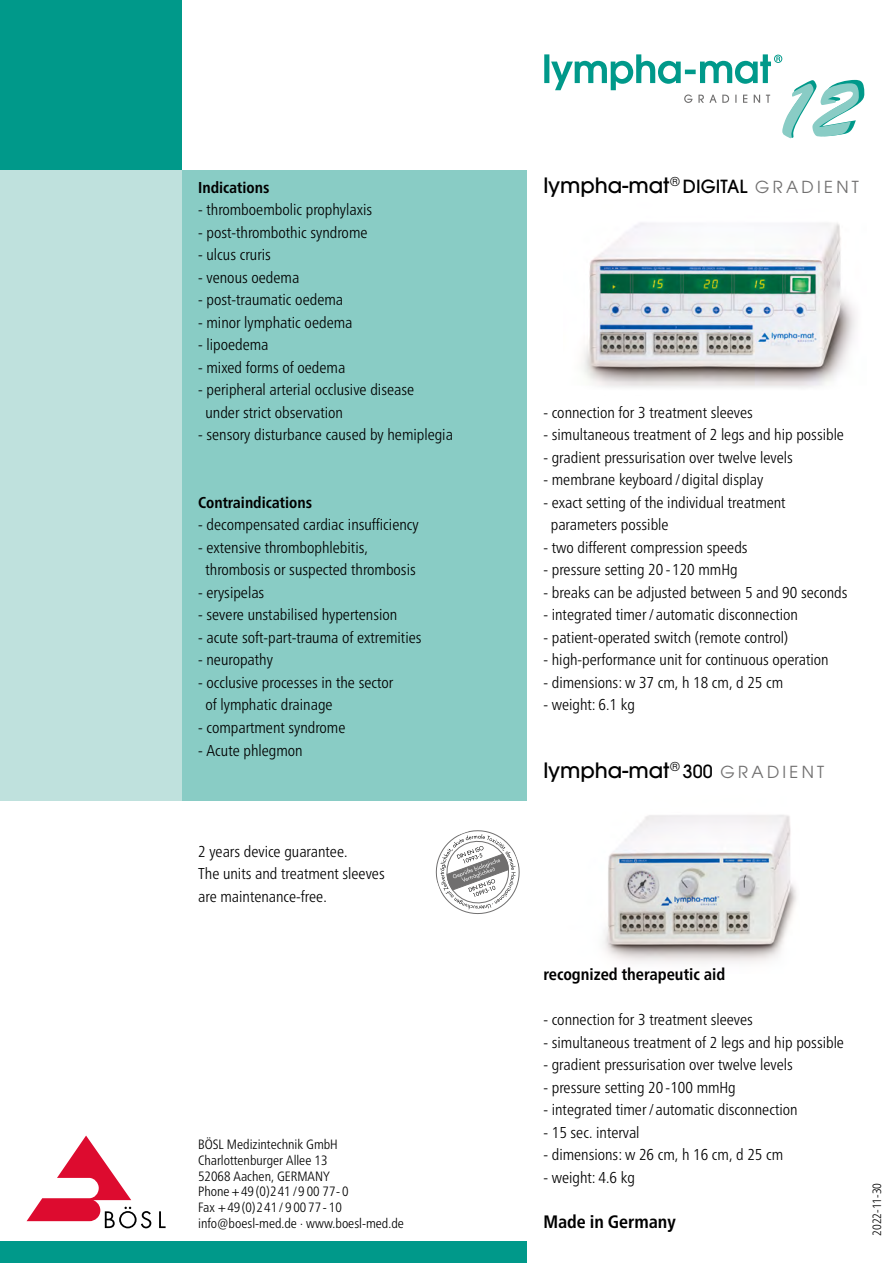
<style>
.page{position:relative;width:893px;height:1263px;background:#fff}
.page>*{position:absolute;margin:0;border:0;box-sizing:border-box;transform-origin:0 0}
.t1{font:500 21px "ITC Avant Garde Pro";color:#000}
.t2{font:700 condensed 18px "Frutiger Neue LT Pro";color:#000}
.t3{font:700 condensed 16.5px "Frutiger Neue LT Pro";color:#000}
.t4{font:300 condensed 15.75px/22.5px "Frutiger Neue LT Pro";color:#000}
.t5{font:700 condensed 15.75px "Frutiger Neue LT Pro";color:#000}
.t6{font:300 condensed 13.5px/15.8px "Frutiger Neue LT Pro";color:#000}
.t7{font:300 condensed 12px "Frutiger Neue LT Pro";color:#000}
.s1{font-size:18px}
.s2{font-weight:400;font-size:16.5px;color:#706f6f}
</style>
<div class="page">
<img style="left:582px;top:222px;width:274px;height:166px">
<img style="left:603px;top:815px;width:194px;height:148px">
<div style="left:0;top:0;width:181px;height:170px;background:#00998a"></div>
<div style="left:181px;top:170px;width:345px;height:630px;background:#89ccc5"></div>
<div style="left:0;top:170px;width:181px;height:630px;background:#bfe1dd"></div>
<div style="left:0;top:1242px;width:527px;height:21px;background:#00998a"></div>
<svg style="left:159px;top:1211px;width:7px;height:17px"></svg>
<svg style="left:27px;top:1135px;width:124px;height:93px"></svg>
<svg style="left:544px;top:54px;width:320px;height:84px"></svg>
<svg style="left:435px;top:830px;width:85px;height:84px"></svg>
<p class="t5" style="left:198px;top:178px;width:73px">Indications</p>
<p class="t4" style="left:198px;top:198px;width:176px">- thromboembolic prophylaxis</p>
<p class="t4" style="left:198px;top:221px;width:171px">- post-thrombothic syndrome</p>
<p class="t4" style="left:198px;top:243px;width:74px">- ulcus cruris</p>
<p class="t4" style="left:198px;top:266px;width:103px">- venous oedema</p>
<p class="t4" style="left:198px;top:288px;width:146px">- post-traumatic oedema</p>
<p class="t4" style="left:198px;top:311px;width:156px">- minor lymphatic oedema</p>
<p class="t4" style="left:198px;top:333px;width:72px">- lipoedema</p>
<p class="t4" style="left:198px;top:356px;width:149px">- mixed forms of oedema</p>
<p class="t4" style="left:206px;top:378px;width:210px;text-indent:-7px">- peripheral arterial occlusive disease under strict observation</p>
<p class="t4" style="left:198px;top:424px;width:256px">- sensory disturbance caused by hemiplegia</p>
<p class="t5" style="left:198px;top:493px;width:115px">Contraindications</p>
<p class="t4" style="left:198px;top:514px;width:222px">- decompensated cardiac insufficiency</p>
<p class="t4" style="left:206px;top:536px;width:212px;text-indent:-7px">- extensive thrombophlebitis, thrombosis or suspected thrombosis</p>
<p class="t4" style="left:198px;top:581px;width:68px">- erysipelas</p>
<p class="t4" style="left:198px;top:604px;width:201px">- severe unstabilised hypertension</p>
<p class="t4" style="left:198px;top:626px;width:225px">- acute soft-part-trauma of extremities</p>
<p class="t4" style="left:198px;top:649px;width:76px">- neuropathy</p>
<p class="t4" style="left:206px;top:671px;width:189px;text-indent:-7px">- occlusive processes in the sector of lymphatic drainage</p>
<p class="t4" style="left:198px;top:716px;width:149px">- compartment syndrome</p>
<p class="t4" style="left:198px;top:739px;width:106px">- Acute phlegmon</p>
<p class="t4" style="left:198px;top:840px;width:188px">2 years device guarantee.<br>The units and treatment sleeves are maintenance-free.</p>
<p class="t6" style="left:198px;top:1136px;width:207px">BÖSL Medizintechnik GmbH<br>Charlottenburger Allee 13<br>52068 Aachen, GERMANY<br>Phone +49(0)241/900 77- 0<br>Fax +49(0)241/90077-10 info@boesl-med.de · www.boesl-med.de</p>
<h1 class="t1" style="left:543px;top:172px;width:317px">lympha-mat <sup>®</sup> <span class="s1">DIGITAL</span> <span class="s2">G R A D I E N T</span></h1>
<p class="t4" style="left:543px;top:401px;width:211px">- connection for 3 treatment sleeves</p>
<p class="t4" style="left:543px;top:423px;width:302px">- simultaneous treatment of 2 legs and hip possible</p>
<p class="t4" style="left:543px;top:446px;width:251px">- gradient pressurisation over twelve levels</p>
<p class="t4" style="left:543px;top:468px;width:221px">- membrane keyboard /digital display</p>
<p class="t4" style="left:551px;top:491px;width:236px;text-indent:-7px">- exact setting of the individual treatment parameters possible</p>
<p class="t4" style="left:543px;top:536px;width:206px">- two different compression speeds</p>
<p class="t4" style="left:543px;top:558px;width:196px">- pressure setting 20 -120 mmHg</p>
<p class="t4" style="left:543px;top:581px;width:305px">- breaks can be adjusted between 5 and 90 seconds</p>
<p class="t4" style="left:543px;top:603px;width:256px">- integrated timer/automatic disconnection</p>
<p class="t4" style="left:543px;top:626px;width:246px">- patient-operated switch (remote control)</p>
<p class="t4" style="left:543px;top:649px;width:287px">- high-performance unit for continuous operation</p>
<p class="t4" style="left:543px;top:671px;width:241px">- dimensions: w 37 cm, h 18 cm, d 25 cm</p>
<p class="t4" style="left:543px;top:694px;width:93px">- weight: 6.1 kg</p>
<h1 class="t1" style="left:543px;top:757px;width:282px">lympha-mat <sup>®</sup> <span class="s1">300</span> <span class="s2">G R A D I E N T</span></h1>
<p class="t3" style="left:543px;top:965px;width:183px">recognized therapeutic aid</p>
<p class="t4" style="left:543px;top:1008px;width:211px">- connection for 3 treatment sleeves</p>
<p class="t4" style="left:543px;top:1031px;width:302px">- simultaneous treatment of 2 legs and hip possible</p>
<p class="t4" style="left:543px;top:1053px;width:251px">- gradient pressurisation over twelve levels</p>
<p class="t4" style="left:543px;top:1076px;width:194px">- pressure setting 20 -100 mmHg</p>
<p class="t4" style="left:543px;top:1098px;width:256px">- integrated timer/automatic disconnection</p>
<p class="t4" style="left:543px;top:1121px;width:98px">- 15 sec. interval</p>
<p class="t4" style="left:543px;top:1143px;width:241px">- dimensions: w 26 cm, h 16 cm, d 25 cm</p>
<p class="t4" style="left:543px;top:1166px;width:93px">- weight: 4.6 kg</p>
<p class="t2" style="left:543px;top:1211px;width:134px">Made in Germany</p>
<p class="t7" style="left:870px;top:1236px;width:55px;rotate:-90deg">2022-11-30</p>
</div>
